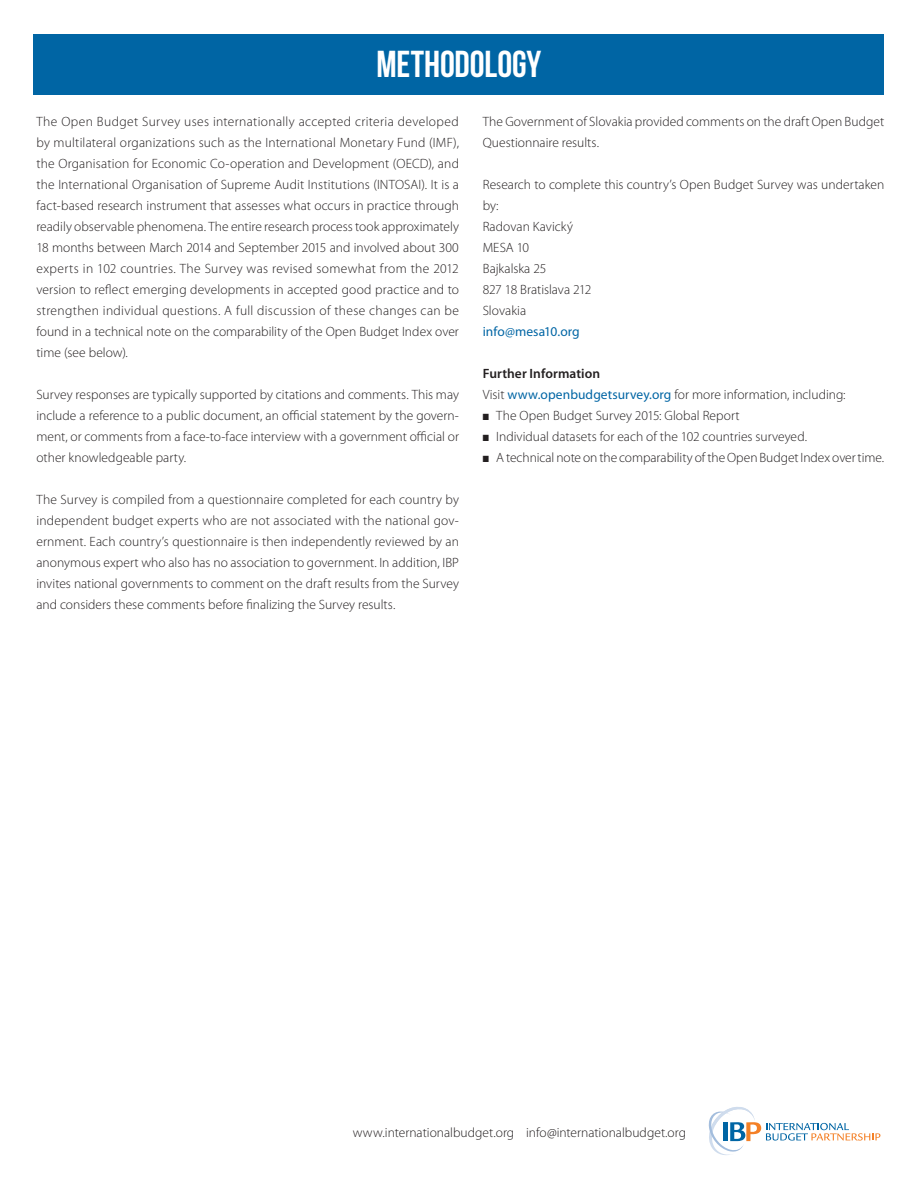
<style>
.page{position:relative;width:918px;height:1188px;background:#fff}
.page>*{position:absolute;margin:0;border:0;box-sizing:border-box;transform-origin:0 0}
.TX_H1{font:37.5px "Bebas Neue";letter-spacing:-.005em;color:#fff}
.TEXT{font:300 13.5px/21px "Myriad Pro";color:#231f20;text-align:justify}
.TEXT-2{font:600 13.5px "Myriad Pro";letter-spacing:.005em;color:#231f20}
.TEXT-3{font:13.5px "Myriad Pro";color:#0065a4}
.s1{font-weight:400;color:#0065a4}
</style>
<div class="page">
<svg style="left:708px;top:1107px;width:172px;height:48px"></svg>
<div style="left:34px;top:34px;width:850px;height:60px;background:#0065a4"></div>
<p class="TX_H1" style="left:377px;top:44px;width:166px">METHODOLOGY</p>
<p class="TEXT" style="left:36px;top:111px;width:424px">The Open Budget Survey uses internationally accepted criteria developed by multilateral organizations such as the International Monetary Fund (IMF), the Organisation for Economic Co-operation and Development (OECD), and the International Organisation of Supreme Audit Institutions (INTOSAI). It is a fact-based research instrument that assesses what occurs in practice through readily observable phenomena. The entire research process took approximately 18 months between March 2014 and September 2015 and involved about 300 experts in 102 countries. The Survey was revised somewhat from the 2012 version to reflect emerging developments in accepted good practice and to strengthen individual questions. A full discussion of these changes can be found in a technical note on the comparability of the Open Budget Index over time (see below).</p>
<p class="TEXT" style="left:36px;top:384px;width:424px">Survey responses are typically supported by citations and comments. This may include a reference to a public document, an official statement by the govern&shy;ment, or comments from a face-to-face interview with a government official or other knowledgeable party.</p>
<p class="TEXT" style="left:36px;top:489px;width:424px">The Survey is compiled from a questionnaire completed for each country by independent budget experts who are not associated with the national gov&shy;ernment. Each country’s questionnaire is then independently reviewed by an anonymous expert who also has no association to government. In addition, IBP invites national governments to comment on the draft results from the Survey and considers these comments before finalizing the Survey results.</p>
<p class="TEXT" style="left:483px;top:111px;width:403px">The Government of Slovakia provided comments on the draft Open Budget<br>Questionnaire results.</p>
<p class="TEXT" style="left:483px;top:174px;width:403px">Research to complete this country’s Open Budget Survey was undertaken by:</p>
<p class="TEXT" style="left:483px;top:216px;width:92px">Radovan Kavický</p>
<p class="TEXT" style="left:483px;top:237px;width:48px">MESA 10</p>
<p class="TEXT" style="left:483px;top:258px;width:65px">Bajkalska 25</p>
<p class="TEXT" style="left:483px;top:279px;width:110px">827 18 Bratislava 212</p>
<p class="TEXT" style="left:483px;top:300px;width:45px">Slovakia</p>
<p class="TEXT-3" style="left:483px;top:323px;width:99px">info@mesa10.org</p>
<p class="TEXT-2" style="left:483px;top:365px;width:119px">Further Information</p>
<p class="TEXT" style="left:483px;top:384px;width:364px">Visit <span class="s1">www.openbudgetsurvey.org</span> for more information, including:</p>
<p class="TEXT" style="left:483px;top:405px;width:258px">■ The Open Budget Survey 2015: Global Report</p>
<p class="TEXT" style="left:483px;top:426px;width:326px">■ Individual datasets for each of the 102 countries surveyed.</p>
<p class="TEXT" style="left:483px;top:447px;width:403px">■ A technical note on the comparability of the Open Budget Index over time.</p>
<p class="TEXT" style="left:353px;top:1123px;width:335px">www.internationalbudget.org info@internationalbudget.org</p>
</div>
